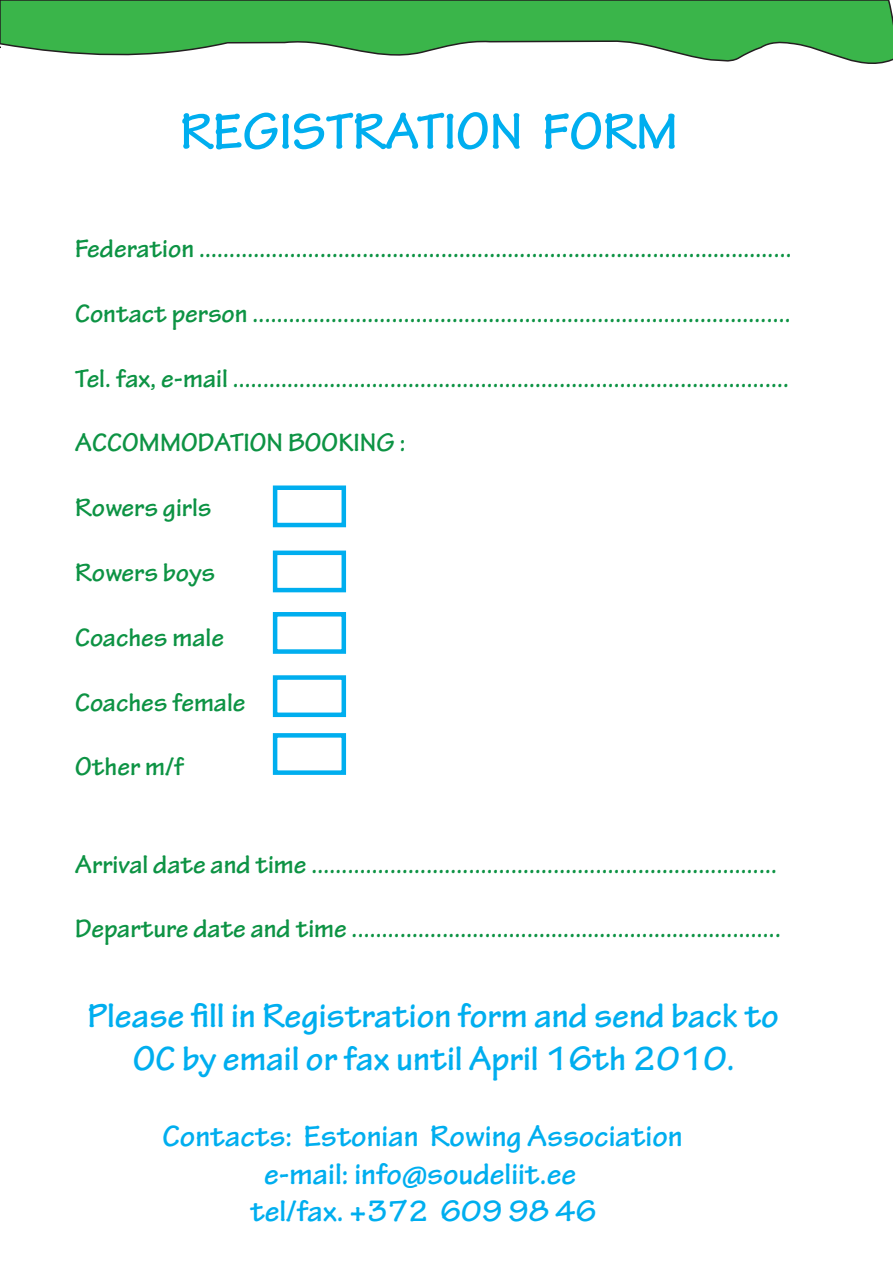
<style>
.page{position:relative;width:893px;height:1263px;background:#fff}
.page>*{position:absolute;margin:0;border:0;box-sizing:border-box;transform-origin:0 0}
.t1{font:700 54px "Tekton Pro";color:#00aeef}
.t2{font:700 36px/43.2px "Tekton Pro";color:#00aeef;text-align:center}
.t3{font:700 31.5px/37.8px "Tekton Pro";color:#00aeef;text-align:center}
.t4{font:700 27px "Tekton Pro";color:#0d9344}
</style>
<div class="page">
<svg style="left:0;top:0;width:893px;height:64px"></svg>
<div style="left:273px;top:485px;width:73px;height:42px;border:4px solid #00aeef"></div>
<div style="left:273px;top:550px;width:73px;height:42px;border:4px solid #00aeef"></div>
<div style="left:273px;top:612px;width:73px;height:42px;border:4px solid #00aeef"></div>
<div style="left:273px;top:675px;width:73px;height:42px;border:4px solid #00aeef"></div>
<div style="left:273px;top:733px;width:73px;height:42px;border:4px solid #00aeef"></div>
<p class="t1" style="left:180px;top:100px;width:500px">REGISTRATION FORM</p>
<p class="t4" style="left:75px;top:233px;width:718px">Federation ..................................................................................................</p>
<p class="t4" style="left:75px;top:297px;width:717px">Contact person .........................................................................................</p>
<p class="t4" style="left:75px;top:362px;width:715px">Tel. fax, e-mail ............................................................................................</p>
<p class="t4" style="left:75px;top:427px;width:332px">ACCOMMODATION BOOKING :</p>
<p class="t4" style="left:75px;top:492px;width:138px">Rowers girls</p>
<p class="t4" style="left:75px;top:557px;width:141px">Rowers boys</p>
<p class="t4" style="left:75px;top:621px;width:150px">Coaches male</p>
<p class="t4" style="left:75px;top:686px;width:172px">Coaches female</p>
<p class="t4" style="left:75px;top:751px;width:110px">Other m/f</p>
<p class="t4" style="left:75px;top:848px;width:703px">Arrival date and time .............................................................................</p>
<p class="t4" style="left:75px;top:913px;width:707px">Departure date and time .......................................................................</p>
<p class="t2" style="left:87px;top:994px;width:693px">Please fill in Registration form and send back to<br>OC by email or fax until April 16th 2010.</p>
<p class="t3" style="left:163px;top:1117px;width:522px">Contacts: Estonian Rowing Association e-mail: info@soudeliit.ee<br>tel/fax. +372 609 98 46</p>
</div>
